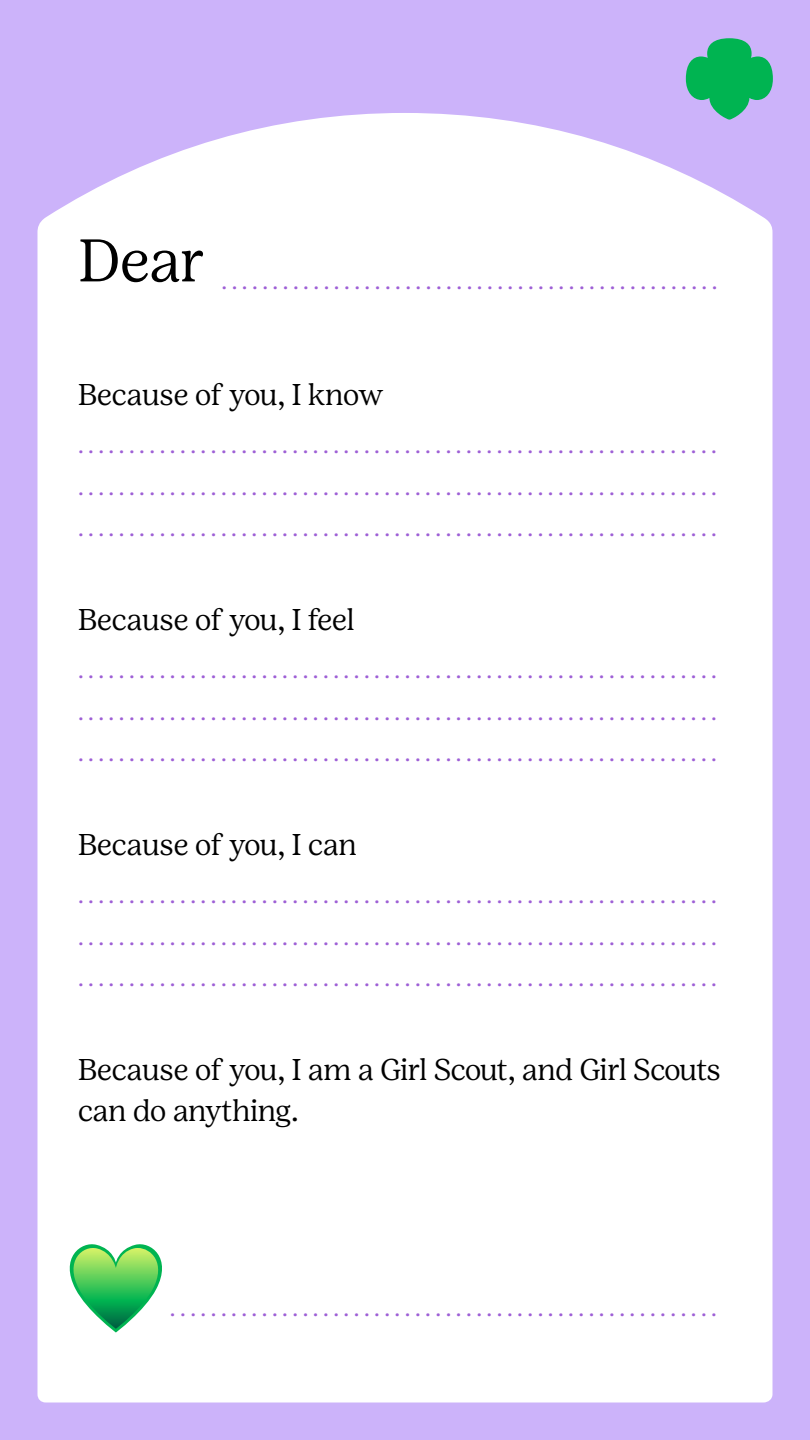
<style>
.page{position:relative;width:810px;height:1440px;background:#ccb3fa}
.page>*{position:absolute;margin:0;border:0;box-sizing:border-box;transform-origin:0 0}
.copy_with_leader_lin{font:300 60px "Girl Scout Display";color:#000}
.copy_with_lines_olde{font:300 30px/41.2px "Girl Scout Display";color:#000}
.copy_with_lines_olde-2{font:300 22.5px/41.2px "Girl Scout Display";color:#9e5fd6;text-align:justify}
.copy_with_leader_lin-2{font:300 22.5px "Girl Scout Display";color:#9e5fd6}
</style>
<div class="page">
<div style="left:38px;top:113px;width:735px;height:1289px;background:#fff"></div>
<svg style="left:686px;top:38px;width:87px;height:82px"></svg>
<svg style="left:59px;top:1241px;width:114px;height:92px;background:#9cdfa5"></svg>
<p class="copy_with_leader_lin" style="left:79px;top:227px;width:129px">Dear</p>
<p class="copy_with_leader_lin-2" style="left:222px;top:268px;width:498px">.................................................</p>
<p class="copy_with_lines_olde" style="left:78px;top:374px;width:307px">Because of you, I know</p>
<p class="copy_with_lines_olde-2" style="left:78px;top:425px;width:641px">............................................................... ............................................................... ...............................................................</p>
<p class="copy_with_lines_olde" style="left:78px;top:599px;width:278px">Because of you, I feel</p>
<p class="copy_with_lines_olde-2" style="left:78px;top:650px;width:641px">............................................................... ............................................................... ...............................................................</p>
<p class="copy_with_lines_olde" style="left:78px;top:824px;width:280px">Because of you, I can</p>
<p class="copy_with_lines_olde-2" style="left:78px;top:875px;width:641px">............................................................... ............................................................... ...............................................................</p>
<p class="copy_with_lines_olde" style="left:78px;top:1049px;width:644px">Because of you, I am a Girl Scout, and Girl Scouts can do anything.</p>
<p class="copy_with_lines_olde-2" style="left:170px;top:1288px;width:549px">......................................................</p>
</div>
